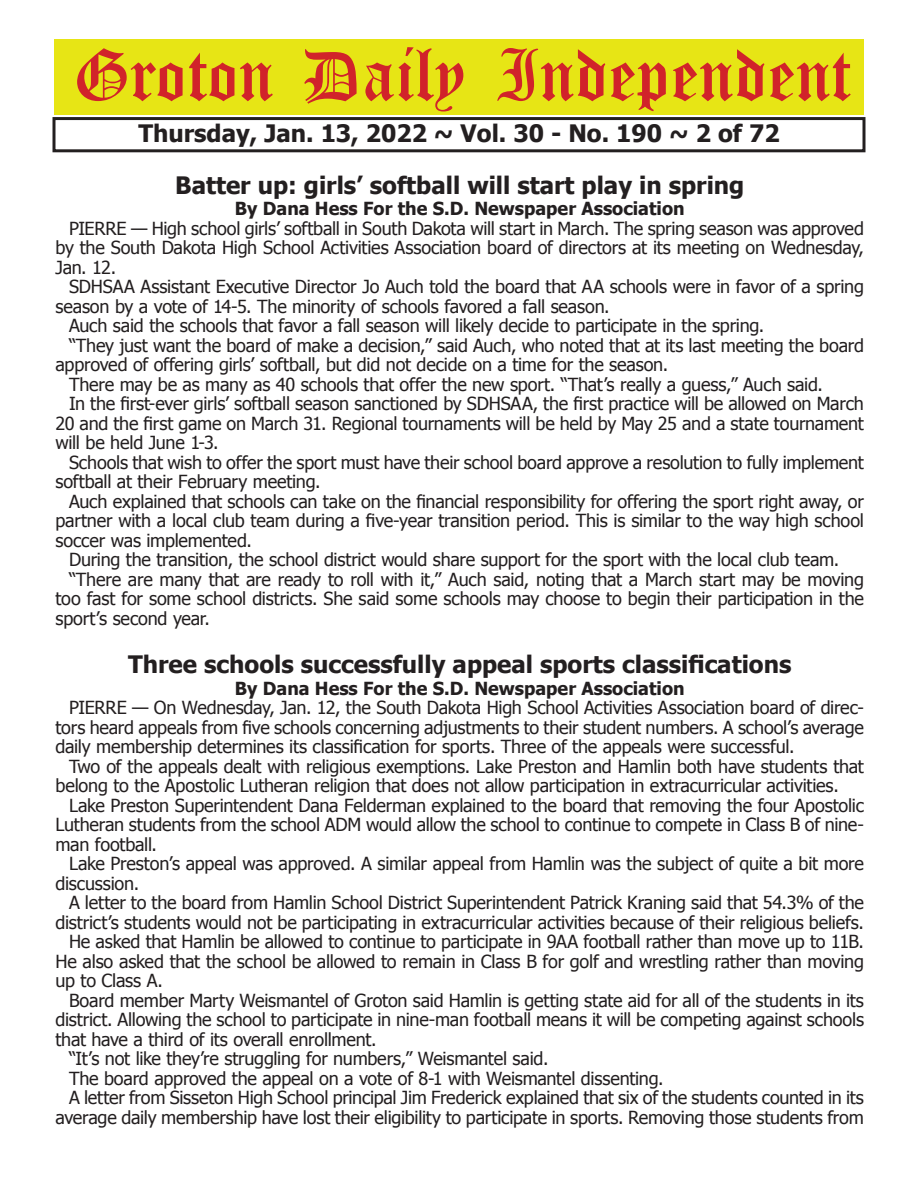
<style>
.page{position:relative;width:918px;height:1188px;background:#fff}
.page>*{position:absolute;margin:0;border:0;box-sizing:border-box;transform-origin:0 0}
.t1{font:54px "Old English Five";color:#d1232a}
.t2{font:700 24px "Tahoma";color:#231f20}
.t3{font:18px/19.5px "Tahoma";letter-spacing:-.01em;color:#231f20;text-align:justify}
.t4{font:700 18px "Tahoma";color:#231f20}
</style>
<div class="page">
<div style="left:52px;top:117px;width:814px;height:35px;border:3px solid #231f20"></div>
<div style="left:54px;top:40px;width:810px;height:75px;background:#e7e515"></div>
<h1 class="t1" style="left:73px;top:50px;width:779px">Groton Daily Independent</h1>
<h2 class="t2" style="left:138px;top:116px;width:643px">Thursday, Jan. 13, 2022 ~ Vol. 30 - No. 190 ~ 2 of 72</h2>
<h2 class="t2" style="left:175px;top:168px;width:571px">Batter up: girls’ softball will start play in spring</h2>
<p class="t4" style="left:235px;top:196px;width:451px">By Dana Hess For the S.D. Newspaper Association</p>
<p class="t3" style="left:56px;top:218px;width:810px;text-indent:14px">PIERRE — High school girls’ softball in South Dakota will start in March. The spring season was approved by the South Dakota High School Activities Association board of directors at its meeting on Wednesday, Jan. 12.</p>
<p class="t3" style="left:69px;top:276px;width:796px">SDHSAA Assistant Executive Director Jo Auch told the board that AA schools were in favor of a spring</p>
<p class="t3" style="left:56px;top:296px;width:556px">season by a vote of 14-5. The minority of schools favored a fall season.</p>
<p class="t3" style="left:69px;top:315px;width:697px">Auch said the schools that favor a fall season will likely decide to participate in the spring.</p>
<p class="t3" style="left:69px;top:335px;width:797px">“They just want the board of make a decision,” said Auch, who noted that at its last meeting the board</p>
<p class="t3" style="left:56px;top:354px;width:614px">approved of offering girls’ softball, but did not decide on a time for the season.</p>
<p class="t3" style="left:69px;top:374px;width:755px">There may be as many as 40 schools that offer the new sport. “That’s really a guess,” Auch said.</p>
<p class="t3" style="left:69px;top:393px;width:796px">In the first-ever girls’ softball season sanctioned by SDHSAA, the first practice will be allowed on March</p>
<p class="t3" style="left:56px;top:413px;width:810px">20 and the first game on March 31. Regional tournaments will be held by May 25 and a state tournament</p>
<p class="t3" style="left:56px;top:432px;width:165px">will be held June 1-3.</p>
<p class="t3" style="left:69px;top:452px;width:796px">Schools that wish to offer the sport must have their school board approve a resolution to fully implement</p>
<p class="t3" style="left:56px;top:471px;width:267px">softball at their February meeting.</p>
<p class="t3" style="left:69px;top:491px;width:796px">Auch explained that schools can take on the financial responsibility for offering the sport right away, or</p>
<p class="t3" style="left:56px;top:510px;width:810px">partner with a local club team during a five-year transition period. This is similar to the way high school</p>
<p class="t3" style="left:56px;top:530px;width:198px">soccer was implemented.</p>
<p class="t3" style="left:69px;top:549px;width:772px">During the transition, the school district would share support for the sport with the local club team.</p>
<p class="t3" style="left:69px;top:569px;width:796px">“There are many that are ready to roll with it,” Auch said, noting that a March start may be moving</p>
<p class="t3" style="left:56px;top:588px;width:810px">too fast for some school districts. She said some schools may choose to begin their participation in the</p>
<p class="t3" style="left:56px;top:608px;width:156px">sport’s second year.</p>
<h2 class="t2" style="left:128px;top:648px;width:665px">Three schools successfully appeal sports classifications</h2>
<p class="t4" style="left:235px;top:676px;width:451px">By Dana Hess For the S.D. Newspaper Association</p>
<p class="t3" style="left:56px;top:697px;width:810px;text-indent:14px">PIERRE — On Wednesday, Jan. 12, the South Dakota High School Activities Association board of direc&shy;tors heard appeals from five schools concerning adjustments to their student numbers. A school’s average daily membership determines its classification for sports. Three of the appeals were successful.</p>
<p class="t3" style="left:56px;top:756px;width:810px;text-indent:14px">Two of the appeals dealt with religious exemptions. Lake Preston and Hamlin both have students that belong to the Apostolic Lutheran religion that does not allow participation in extracurricular activities.</p>
<p class="t3" style="left:56px;top:795px;width:810px;text-indent:14px">Lake Preston Superintendent Dana Felderman explained to the board that removing the four Apostolic Lutheran students from the school ADM would allow the school to continue to compete in Class B of nine&shy;man football.</p>
<p class="t3" style="left:56px;top:853px;width:810px;text-indent:14px">Lake Preston’s appeal was approved. A similar appeal from Hamlin was the subject of quite a bit more discussion.</p>
<p class="t3" style="left:69px;top:892px;width:797px">A letter to the board from Hamlin School District Superintendent Patrick Kraning said that 54.3% of the</p>
<p class="t3" style="left:56px;top:912px;width:810px">district’s students would not be participating in extracurricular activities because of their religious beliefs.</p>
<p class="t3" style="left:69px;top:931px;width:797px">He asked that Hamlin be allowed to continue to participate in 9AA football rather than move up to 11B.</p>
<p class="t3" style="left:56px;top:951px;width:810px">He also asked that the school be allowed to remain in Class B for golf and wrestling rather than moving</p>
<p class="t3" style="left:56px;top:970px;width:109px">up to Class A.</p>
<p class="t3" style="left:69px;top:990px;width:797px">Board member Marty Weismantel of Groton said Hamlin is getting state aid for all of the students in its</p>
<p class="t3" style="left:56px;top:1009px;width:810px">district. Allowing the school to participate in nine-man football means it will be competing against schools</p>
<p class="t3" style="left:56px;top:1029px;width:323px">that have a third of its overall enrollment.</p>
<p class="t3" style="left:69px;top:1048px;width:481px">“It’s not like they’re struggling for numbers,” Weismantel said.</p>
<p class="t3" style="left:69px;top:1068px;width:596px">The board approved the appeal on a vote of 8-1 with Weismantel dissenting.</p>
<p class="t3" style="left:69px;top:1087px;width:796px">A letter from Sisseton High School principal Jim Frederick explained that six of the students counted in its</p>
<p class="t3" style="left:56px;top:1107px;width:810px">average daily membership have lost their eligibility to participate in sports. Removing those students from</p>
</div>
